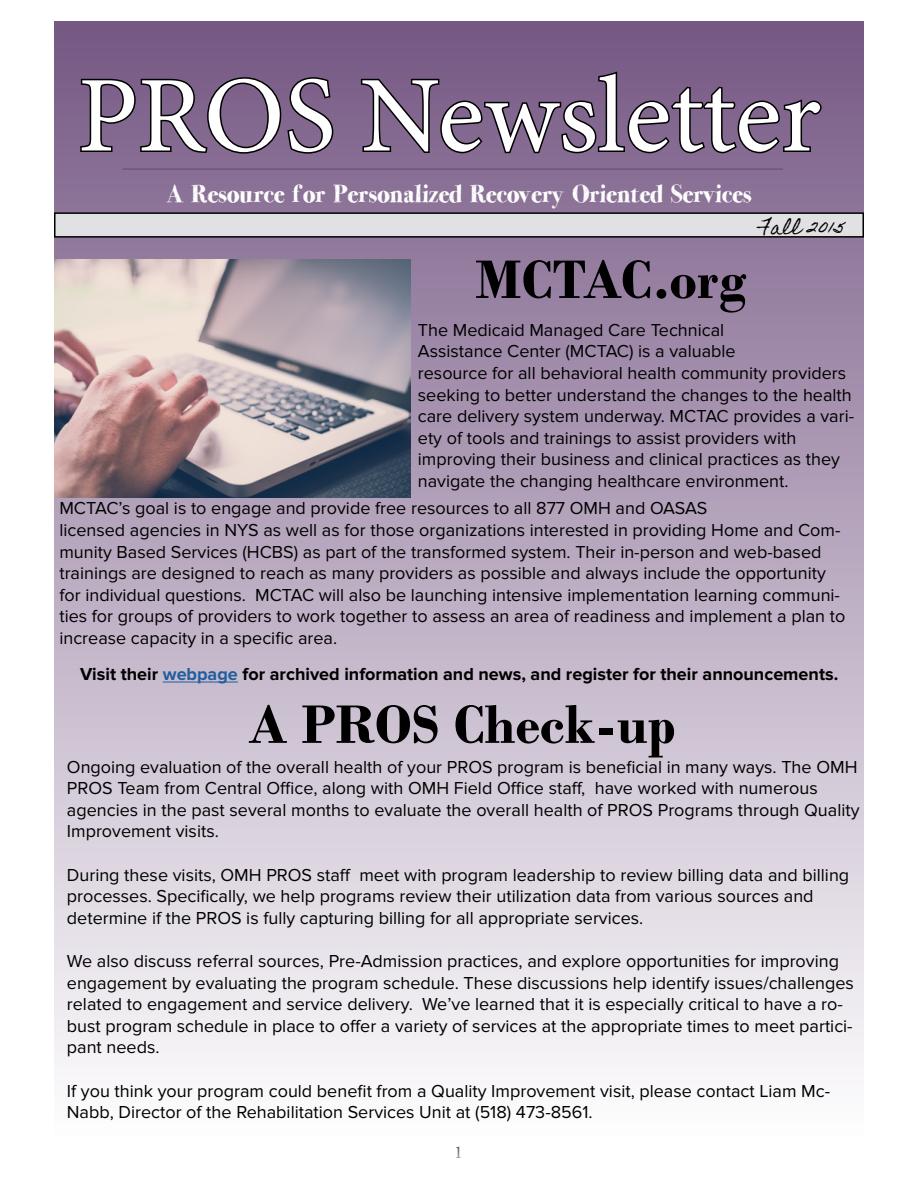
<style>
.page{position:relative;width:918px;height:1188px;background:#fff}
.page>*{position:absolute;margin:0;border:0;box-sizing:border-box;transform-origin:0 0}
.t1{font:108px "Minion Pro";color:#fff}
.t2{font:700 57px "Bodoni";color:#000}
.t3{font:25.5px "Moms Diner";color:#fff}
.t4{font:18px/21.6px "Proxima Nova";color:#000}
.t5{font:700 18px "Proxima Nova";color:#000}
.t6{font:18px "Homemade Apple";color:#000}
.t7{font:18px "Minion Pro";color:#000}
.s1{color:#215e9e}
</style>
<div class="page">
<div style="left:54px;top:21px;width:810px;height:1116px;background:linear-gradient(to bottom,#765884,#fff);border:2px solid #765884"></div>
<svg style="left:79px;top:76px;width:256px;height:79px;background:#634e6d"></svg>
<svg style="left:359px;top:69px;width:464px;height:86px;background:#665070"></svg>
<div style="left:55px;top:213px;width:808px;height:24px;background:#e0e1e2"></div>
<div style="left:54px;top:212px;width:810px;height:26px;border:2px solid #000"></div>
<hr style="left:163px;top:682px;width:75px;height:1px;background:#215e9e">
<hr style="left:122px;top:168px;width:661px;height:2px;background:#000">
<img style="left:55px;top:260px;width:355px;height:237px">
<h1 class="t1" style="left:77px;top:44px;width:745px">PROS Newsletter</h1>
<h3 class="t3" style="left:166px;top:184px;width:587px">A Resource for Personalized Recovery Oriented Services</h3>
<p class="t6" style="left:760px;top:217px;width:87px">Fall 2015</p>
<h2 class="t2" style="left:475px;top:246px;width:273px">MCTAC.org</h2>
<p class="t4" style="left:418px;top:319px;width:438px">The Medicaid Managed Care Technical<br>Assistance Center (MCTAC) is a valuable<br>resource for all behavioral health community providers seeking to better understand the changes to the health care delivery system underway. MCTAC provides a vari&shy;ety of tools and trainings to assist providers with improving their business and clinical practices as they navigate the changing healthcare environment.</p>
<p class="t4" style="left:59px;top:498px;width:787px">MCTAC’s goal is to engage and provide free resources to all 877 OMH and OASAS<br>licensed agencies in NYS as well as for those organizations interested in providing Home and Com&shy;munity Based Services (HCBS) as part of the transformed system. Their in-person and web-based trainings are designed to reach as many providers as possible and always include the opportunity for individual questions. MCTAC will also be launching intensive implementation learning communi&shy;ties for groups of providers to work together to assess an area of readiness and implement a plan to increase capacity in a specific area.</p>
<p class="t5" style="left:80px;top:663px;width:760px">Visit their <span class="s1">webpage</span> for archived information and news, and register for their announcements.</p>
<h2 class="t2" style="left:248px;top:691px;width:429px">A PROS Check-up</h2>
<p class="t4" style="left:67px;top:756px;width:794px">Ongoing evaluation of the overall health of your PROS program is beneficial in many ways. The OMH PROS Team from Central Office, along with OMH Field Office staff, have worked with numerous agencies in the past several months to evaluate the overall health of PROS Programs through Quality Improvement visits.</p>
<p class="t4" style="left:67px;top:864px;width:784px">During these visits, OMH PROS staff meet with program leadership to review billing data and billing processes. Specifically, we help programs review their utilization data from various sources and determine if the PROS is fully capturing billing for all appropriate services.</p>
<p class="t4" style="left:67px;top:950px;width:789px">We also discuss referral sources, Pre-Admission practices, and explore opportunities for improving engagement by evaluating the program schedule. These discussions help identify issues/challenges related to engagement and service delivery. We’ve learned that it is especially critical to have a ro&shy;bust program schedule in place to offer a variety of services at the appropriate times to meet partici&shy;pant needs.</p>
<p class="t4" style="left:67px;top:1080px;width:765px">If you think your program could benefit from a Quality Improvement visit, please contact Liam Mc-<br>Nabb, Director of the Rehabilitation Services Unit at (518) 473-8561.</p>
<p class="t7" style="left:455px;top:1140px;width:10px">1</p>
</div>
